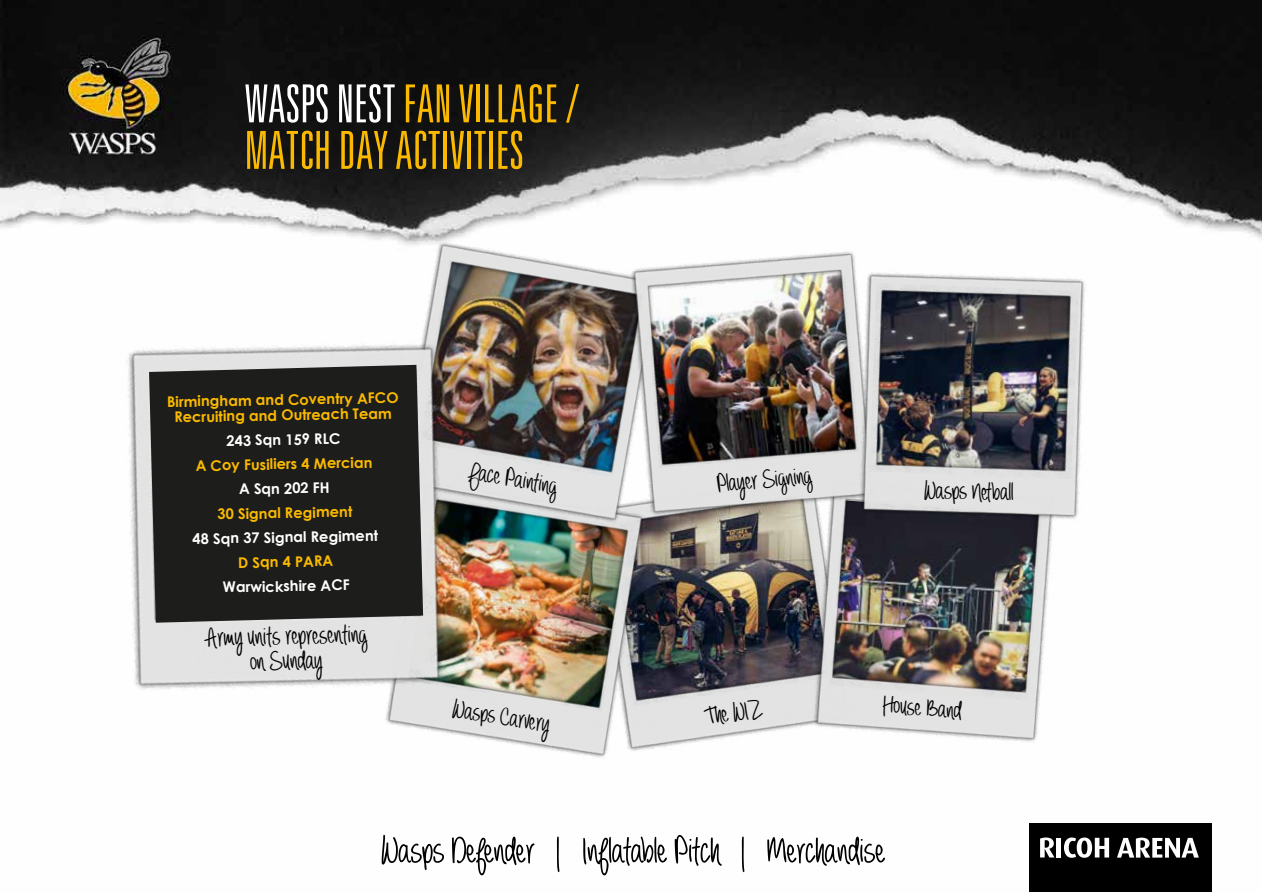
<style>
.page{position:relative;width:1263px;height:893px;background:#fff}
.page>*{position:absolute;margin:0;border:0;box-sizing:border-box;transform-origin:0 0}
.t1{font:700 52.65px "Always Forever";color:#000}
.t2{font:300 ultra-condensed 52.5px/46.5px "Univers LT Std";color:#fbba00}
.t3{font:700 37.05px "Always Forever";color:#000}
.t4{font:700 35.7px "Always Forever";color:#000}
.t5{font:700 14.7px/15.5px "Century Gothic";color:#fbba00;text-align:center}
.t6{font:700 14.7px "Century Gothic";color:#fff}
.s1{color:#fff}
</style>
<div class="page">
<img style="left:0;top:0;width:1261px;height:892px">
<div style="left:1029px;top:823px;width:183px;height:68px;background:#000"></div>
<img style="left:247px;top:650px;width:532px;height:235px">
<svg style="left:1191px;top:838px;width:8px;height:20px"></svg>
<img style="left:672px;top:646px;width:519px;height:227px">
<img style="left:259px;top:117px;width:533px;height:533px">
<img style="left:507px;top:141px;width:487px;height:487px">
<img style="left:722px;top:148px;width:498px;height:498px">
<img style="left:0;top:174px;width:627px;height:687px">
<div style="left:149px;top:365px;width:274px;height:258px;background:#1d1d1b"></div>
<h2 class="t2" style="left:245px;top:80px;width:337px"><span class="s1">WASPS NEST</span> FAN VILLAGE /<br>MATCH DAY ACTIVITIES</h2>
<p class="t5" style="left:167px;top:393px;width:233px;rotate:-1deg">Birmingham and Coventry AFCO<br>Recruiting and Outreach Team</p>
<p class="t6" style="left:226px;top:429px;width:116px;rotate:-1deg">243 Sqn 159 RLC</p>
<p class="t5" style="left:195px;top:457px;width:178px;rotate:-1deg">A Coy Fusiliers 4 Mercian</p>
<p class="t6" style="left:239px;top:478px;width:92px;rotate:-1deg">A Sqn 202 FH</p>
<p class="t5" style="left:217px;top:505px;width:136px;rotate:-1deg">30 Signal Regiment</p>
<p class="t6" style="left:192px;top:528px;width:187px;rotate:-1deg">48 Sqn 37 Signal Regiment</p>
<p class="t5" style="left:238px;top:554px;width:97px;rotate:-1deg">D Sqn 4 PARA</p>
<p class="t6" style="left:223px;top:576px;width:128px;rotate:-1deg">Warwickshire ACF</p>
<h3 class="t3" style="left:204px;top:622px;width:164px;rotate:-1deg">Army units representing</h3>
<h3 class="t3" style="left:250px;top:646px;width:74px;rotate:-1deg">on Sunday</h3>
<h3 class="t4" style="left:471px;top:456px;width:92px;rotate:10deg">Face Painting</h3>
<h3 class="t4" style="left:716px;top:469px;width:97px;rotate:-5deg">Player Signing</h3>
<h3 class="t4" style="left:456px;top:694px;width:99px;rotate:9deg">Wasps Carvery</h3>
<h3 class="t4" style="left:703px;top:702px;width:59px;rotate:-8deg">The WIZ</h3>
<h3 class="t4" style="left:925px;top:476px;width:88px;rotate:1deg">Wasps Netbal</h3>
<h3 class="t4" style="left:884px;top:690px;width:81px;rotate:5deg">House Band</h3>
<h1 class="t1" style="left:381px;top:829px;width:505px">Wasps Defender | Inflatable Pitch | Merchandise</h1>
</div>
